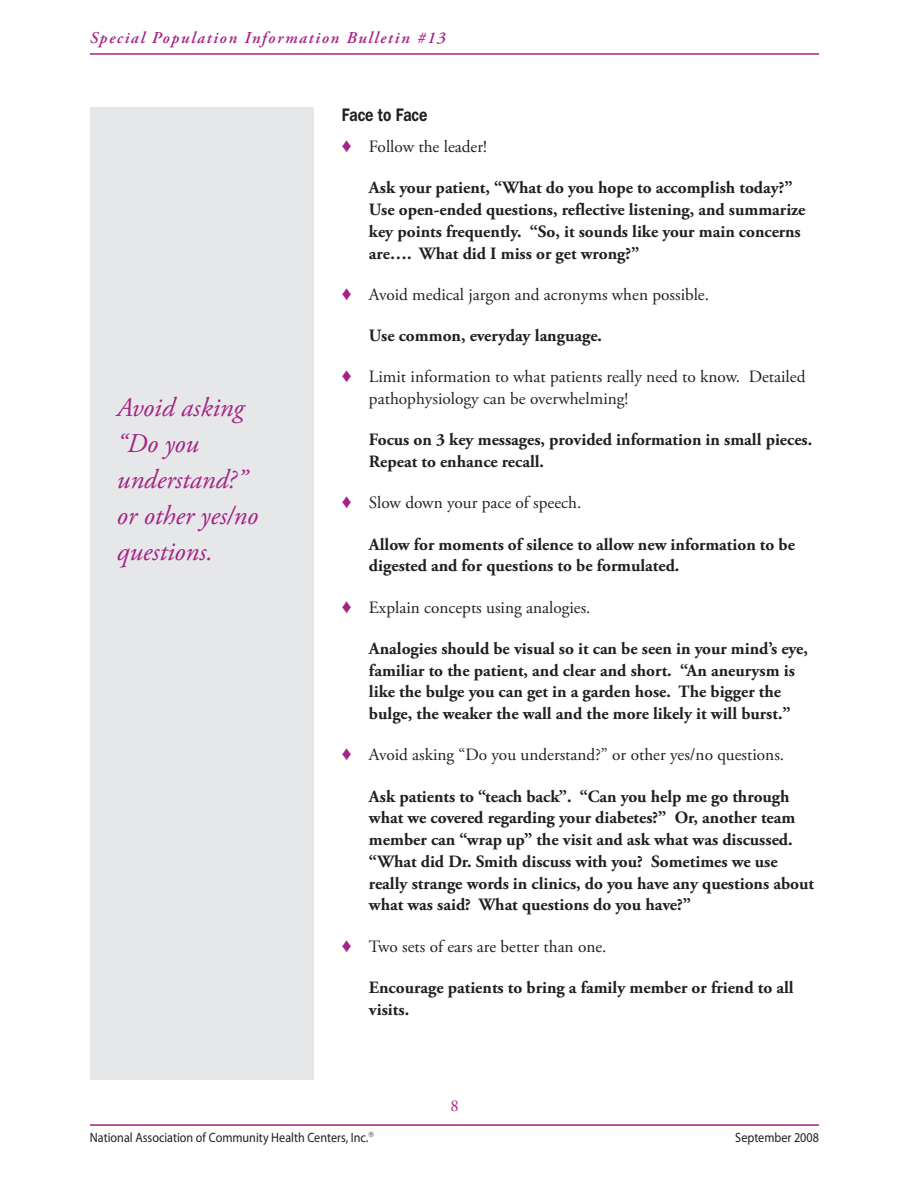
<style>
.page{position:relative;width:918px;height:1188px;background:#fff}
.page>*{position:absolute;margin:0;border:0;box-sizing:border-box;transform-origin:0 0}
.t1{font:italic 27px/36px "Adobe Garamond Pro";color:#a52284}
.t2{font:600 18px "Franklin Gothic IT Cby BT";color:#231f20;scale:.8 1}
.t3{font:700 17.25px/21.8px "Adobe Garamond Pro";color:#231f20}
.t4{font:17.25px/21.8px "Adobe Garamond Pro";color:#231f20}
.t5{font:italic 600 16.5px "Adobe Garamond Pro";letter-spacing:.1em;color:#a52284}
.t6{font:16.5px "Adobe Garamond Pro";color:#a52284}
.t7{font:13.5px "Myriad Pro";color:#231f20;scale:.9 1}
.s1{color:#a52284}
</style>
<div class="page">
<div style="left:90px;top:107px;width:223px;height:973px;background:#e6e7e9"></div>
<hr style="left:90px;top:53px;width:729px;height:2px;background:#a52284">
<hr style="left:90px;top:1124px;width:729px;height:2px;background:#a52284">
<p class="t5" style="left:90px;top:29px;width:357px">Special Population Information Bulletin #13</p>
<h1 class="t1" style="left:117px;top:390px;width:143px">Avoid asking “Do you understand?” or other yes/no questions.</h1>
<p class="t2" style="left:342px;top:104px;width:108px">Face to Face</p>
<p class="t4" style="left:342px;top:136px;width:146px"><span class="s1">♦</span> Follow the leader!</p>
<p class="t3" style="left:369px;top:177px;width:438px">Ask your patient, “What do you hope to accomplish today?” Use open-ended questions, reflective listening, and summarize key points frequently. “So, it sounds like your main concerns are…. What did I miss or get wrong?”</p>
<p class="t4" style="left:342px;top:284px;width:369px"><span class="s1">♦</span> Avoid medical jargon and acronyms when possible.</p>
<p class="t3" style="left:369px;top:325px;width:235px">Use common, everyday language.</p>
<p class="t4" style="left:369px;top:367px;width:438px;text-indent:-27px"><span class="s1">♦</span> Limit information to what patients really need to know. Detailed pathophysiology can be overwhelming!</p>
<p class="t3" style="left:369px;top:429px;width:445px">Focus on 3 key messages, provided information in small pieces.<br>Repeat to enhance recall.</p>
<p class="t4" style="left:342px;top:493px;width:241px"><span class="s1">♦</span> Slow down your pace of speech.</p>
<p class="t3" style="left:369px;top:534px;width:427px">Allow for moments of silence to allow new information to be digested and for questions to be formulated.</p>
<p class="t4" style="left:342px;top:597px;width:250px"><span class="s1">♦</span> Explain concepts using analogies.</p>
<p class="t3" style="left:369px;top:638px;width:440px">Analogies should be visual so it can be seen in your mind’s eye, familiar to the patient, and clear and short. “An aneurysm is like the bulge you can get in a garden hose. The bigger the bulge, the weaker the wall and the more likely it will burst.”</p>
<p class="t4" style="left:342px;top:745px;width:444px"><span class="s1">♦</span> Avoid asking “Do you understand?” or other yes/no questions.</p>
<p class="t3" style="left:369px;top:786px;width:447px">Ask patients to “teach back”. “Can you help me go through what we covered regarding your diabetes?” Or, another team member can “wrap up” the visit and ask what was discussed. “What did Dr. Smith discuss with you? Sometimes we use really strange words in clinics, do you have any questions about what was said? What questions do you have?”</p>
<p class="t4" style="left:342px;top:936px;width:266px"><span class="s1">♦</span> Two sets of ears are better than one.</p>
<p class="t3" style="left:369px;top:977px;width:426px">Encourage patients to bring a family member or friend to all visits.</p>
<p class="t6" style="left:450px;top:1096px;width:10px">8</p>
<p class="t7" style="left:90px;top:1129px;width:317px">National Association of Community Health Centers, Inc.➔</p>
<p class="t7" style="left:735px;top:1129px;width:95px">September 2008</p>
</div>
